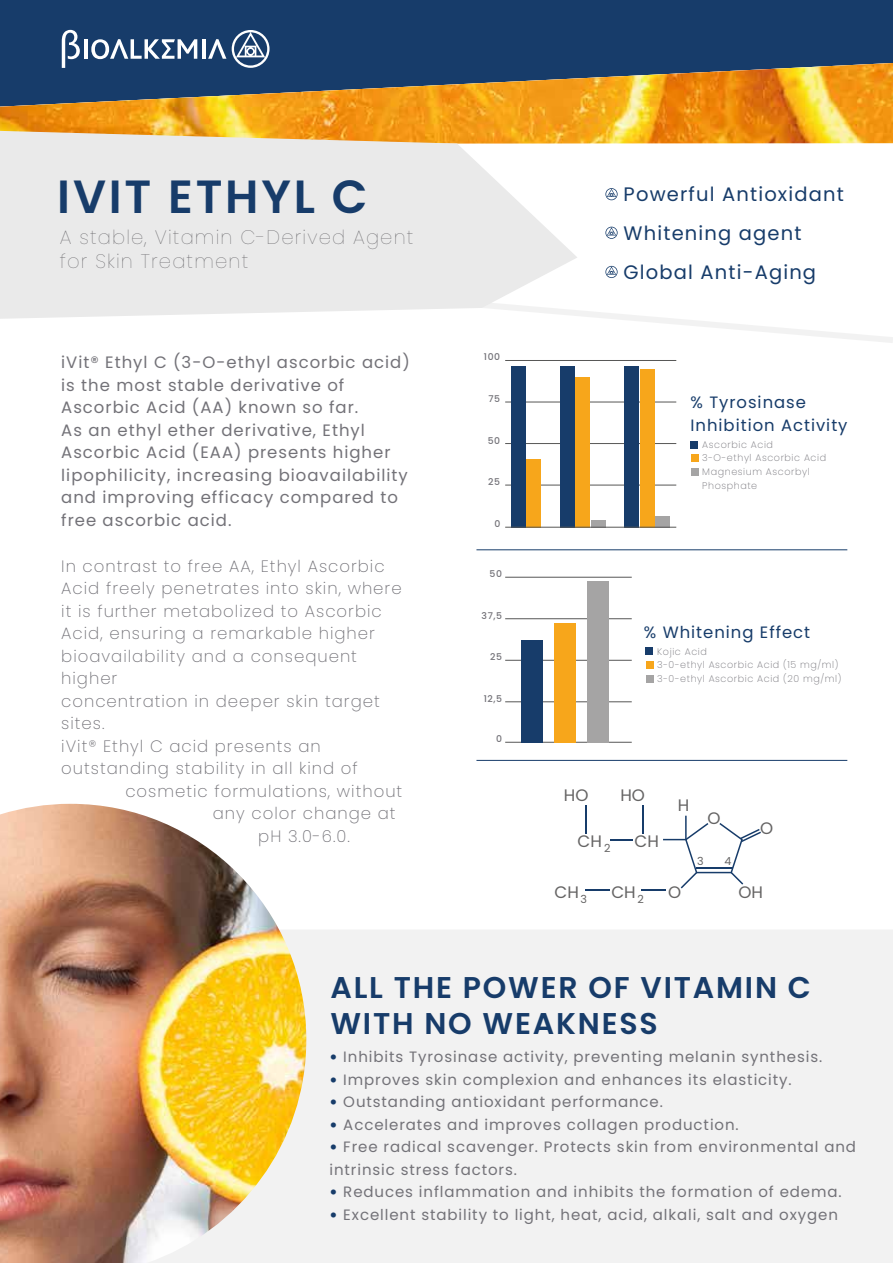
<style>
.page{position:relative;width:893px;height:1263px;background:#fff}
.page>*{position:absolute;margin:0;border:0;box-sizing:border-box;transform-origin:0 0}
.t1{font:600 46.5px "Poppins";letter-spacing:.06em;color:#173c6a}
.t2{font:600 30px/36px "Poppins";letter-spacing:.06em;color:#173c6a}
.t3{font:19.5px/39px "Poppins";letter-spacing:.06em;color:#173c6a}
.t4{font:100 19.5px/23.4px "Poppins";letter-spacing:.06em;color:#5e5d61}
.t5{font:16.65px "Poppins";color:#656464}
.t6{font:200 16.5px/22.5px "Poppins";letter-spacing:.06em;color:#737278}
.t7{font:16.5px/22.5px "Poppins";letter-spacing:.06em;color:#737278}
.t8{font:16.5px/23.2px "Poppins";letter-spacing:.06em;color:#173c6a}
.t9{font:15px/22.5px "Poppins";letter-spacing:.06em;color:#737278}
.t10{font:11.1px "Poppins";color:#656464}
.t11{font:200 9.6px/13.6px "Poppins";letter-spacing:.06em;color:#737278}
.t12{font:500 9.3px "Poppins";letter-spacing:.06em;color:#737278}
.s1{font-weight:900;color:#173c6a}
</style>
<div class="page">
<div style="left:306px;top:930px;width:587px;height:333px;background:#f2f2f2"></div>
<svg style="left:577px;top:310px;width:316px;height:33px"></svg>
<div style="left:0;top:0;width:893px;height:63px;background:#173c6a"></div>
<img style="left:0;top:63px;width:893px;height:81px">
<svg style="left:0;top:131px;width:577px;height:188px;background:#ece9e4"></svg>
<img style="left:0;top:804px;width:306px;height:459px">
<svg style="left:208px;top:39px;width:18px;height:20px"></svg>
<hr style="left:84px;top:39px;width:3px;height:20px;background:#fff">
<hr style="left:202px;top:39px;width:3px;height:20px;background:#fff">
<svg style="left:91px;top:39px;width:106px;height:20px"></svg>
<svg style="left:232px;top:30px;width:38px;height:38px"></svg>
<svg style="left:62px;top:30px;width:18px;height:38px"></svg>
<svg style="left:605px;top:188px;width:13px;height:12px"></svg>
<svg style="left:605px;top:227px;width:13px;height:12px"></svg>
<svg style="left:605px;top:266px;width:13px;height:12px"></svg>
<hr style="left:505px;top:485px;width:171px;height:1px;background:#575756">
<hr style="left:505px;top:443px;width:171px;height:1px;background:#575756">
<hr style="left:505px;top:402px;width:171px;height:1px;background:#575756">
<hr style="left:505px;top:360px;width:171px;height:1px;background:#575756">
<div style="left:511px;top:366px;width:15px;height:161px;background:#173c6a"></div>
<div style="left:527px;top:459px;width:14px;height:68px;background:#f7a61b"></div>
<div style="left:561px;top:366px;width:14px;height:161px;background:#173c6a"></div>
<div style="left:575px;top:377px;width:14px;height:150px;background:#f7a61b"></div>
<div style="left:591px;top:520px;width:14px;height:7px;background:#a5a4a4"></div>
<div style="left:625px;top:366px;width:14px;height:161px;background:#173c6a"></div>
<div style="left:640px;top:369px;width:14px;height:158px;background:#f7a61b"></div>
<div style="left:655px;top:516px;width:14px;height:11px;background:#a5a4a4"></div>
<hr style="left:505px;top:527px;width:171px;height:1px;background:#575756">
<div style="left:690px;top:441px;width:8px;height:7px;background:#173c6a"></div>
<div style="left:691px;top:454px;width:7px;height:8px;background:#f7a61b"></div>
<div style="left:691px;top:468px;width:7px;height:8px;background:#a5a4a4"></div>
<hr style="left:505px;top:742px;width:127px;height:1px;background:#575756">
<hr style="left:505px;top:701px;width:127px;height:1px;background:#575756">
<hr style="left:505px;top:660px;width:127px;height:1px;background:#575756">
<hr style="left:505px;top:618px;width:127px;height:1px;background:#575756">
<hr style="left:505px;top:577px;width:127px;height:1px;background:#575756">
<div style="left:522px;top:640px;width:21px;height:102px;background:#173c6a"></div>
<div style="left:554px;top:623px;width:22px;height:119px;background:#f7a61b"></div>
<div style="left:587px;top:581px;width:22px;height:161px;background:#a5a4a4"></div>
<div style="left:645px;top:647px;width:8px;height:8px;background:#173c6a"></div>
<div style="left:646px;top:661px;width:7px;height:8px;background:#f7a61b"></div>
<div style="left:646px;top:675px;width:7px;height:7px;background:#a5a4a4"></div>
<hr style="left:476px;top:549px;width:371px;height:1px;background:#173c6a">
<hr style="left:476px;top:760px;width:371px;height:1px;background:#173c6a">
<svg style="left:610px;top:839px;width:23px;height:1px"></svg>
<svg style="left:663px;top:816px;width:98px;height:72px"></svg>
<hr style="left:642px;top:805px;width:2px;height:28px;background:#173c6a">
<svg style="left:585px;top:805px;width:1px;height:28px"></svg>
<hr style="left:642px;top:889px;width:24px;height:2px;background:#173c6a">
<hr style="left:585px;top:889px;width:24px;height:2px;background:#173c6a">
<h1 class="t1" style="left:57px;top:170px;width:312px">IVIT ETHYL C</h1>
<h3 class="t4" style="left:60px;top:226px;width:355px">A stable, Vitamin C-Derived Agent for Skin Treatment</h3>
<p class="t7" style="left:61px;top:351px;width:350px">iVit® Ethyl C (3-O-ethyl ascorbic acid) is the most stable derivative of Ascorbic Acid (AA) known so far.<br>As an ethyl ether derivative, Ethyl Ascorbic Acid (EAA) presents higher lipophilicity, increasing bioavailability and improving efficacy compared to free ascorbic acid.</p>
<p class="t6" style="left:61px;top:555px;width:342px">In contrast to free AA, Ethyl Ascorbic<br>Acid freely penetrates into skin, where it is further metabolized to Ascorbic<br>Acid, ensuring a remarkable higher bioavailability and a consequent higher<br>concentration in deeper skin target sites.<br>iVit® Ethyl C acid presents an outstanding stability in all kind of</p>
<p class="t6" style="left:125px;top:780px;width:279px">cosmetic formulations, without</p>
<p class="t6" style="left:213px;top:802px;width:184px">any color change at</p>
<p class="t6" style="left:258px;top:825px;width:93px">pH 3.0-6.0.</p>
<p class="t12" style="left:484px;top:352px;width:18px">100</p>
<p class="t12" style="left:488px;top:393px;width:13px">75</p>
<p class="t12" style="left:488px;top:435px;width:14px">50</p>
<p class="t12" style="left:488px;top:476px;width:13px">25</p>
<p class="t12" style="left:495px;top:518px;width:7px">0</p>
<p class="t12" style="left:490px;top:568px;width:14px">50</p>
<p class="t12" style="left:482px;top:610px;width:22px">37,5</p>
<p class="t12" style="left:490px;top:652px;width:13px">25</p>
<p class="t12" style="left:484px;top:693px;width:20px">12,5</p>
<p class="t12" style="left:496px;top:734px;width:7px">0</p>
<h3 class="t3" style="left:624px;top:174px;width:222px">Powerful Antioxidant<br>Whitening agent<br>Global Anti-Aging</h3>
<p class="t8" style="left:690px;top:391px;width:159px">% Tyrosinase<br>Inhibition Activity</p>
<p class="t11" style="left:702px;top:437px;width:125px">Ascorbic Acid<br>3-O-ethyl Ascorbic Acid<br>Magnesium Ascorbyl<br>Phosphate</p>
<p class="t8" style="left:644px;top:621px;width:168px">% Whitening Effect</p>
<p class="t11" style="left:657px;top:644px;width:186px">Kojic Acid<br>3-0-ethyl Ascorbic Acid (15 mg/ml)<br>3-0-ethyl Ascorbic Acid (20 mg/ml)</p>
<p class="t5" style="left:564px;top:786px;width:26px">HO</p>
<p class="t5" style="left:620px;top:785px;width:26px">HO</p>
<p class="t5" style="left:578px;top:831px;width:34px">CH<sub>2</sub></p>
<p class="t5" style="left:635px;top:831px;width:26px">CH</p>
<p class="t5" style="left:678px;top:795px;width:13px">H</p>
<p class="t5" style="left:707px;top:808px;width:15px">O</p>
<p class="t10" style="left:697px;top:855px;width:8px">3</p>
<p class="t10" style="left:725px;top:855px;width:8px">4</p>
<p class="t5" style="left:760px;top:818px;width:15px">O</p>
<p class="t5" style="left:554px;top:882px;width:34px">CH<sub>3</sub></p>
<p class="t5" style="left:611px;top:882px;width:34px">CH<sub>2</sub></p>
<p class="t5" style="left:668px;top:882px;width:15px">O</p>
<p class="t5" style="left:738px;top:882px;width:26px">OH</p>
<h2 class="t2" style="left:330px;top:969px;width:482px">ALL THE POWER OF VITAMIN C<br>WITH NO WEAKNESS</h2>
<p class="t9" style="left:329px;top:1046px;width:494px"><span class="s1">•</span> Inhibits Tyrosinase activity, preventing melanin synthesis.</p>
<p class="t9" style="left:329px;top:1068px;width:464px"><span class="s1">•</span> Improves skin complexion and enhances its elasticity.</p>
<p class="t9" style="left:329px;top:1091px;width:335px"><span class="s1">•</span> Outstanding antioxidant performance.</p>
<p class="t9" style="left:329px;top:1113px;width:411px"><span class="s1">•</span> Accelerates and improves collagen production.</p>
<p class="t9" style="left:329px;top:1136px;width:528px"><span class="s1">•</span> Free radical scavenger. Protects skin from environmental and intrinsic stress factors.</p>
<p class="t9" style="left:329px;top:1181px;width:514px"><span class="s1">•</span> Reduces inflammation and inhibits the formation of edema.</p>
<p class="t9" style="left:329px;top:1203px;width:510px"><span class="s1">•</span> Excellent stability to light, heat, acid, alkali, salt and oxygen</p>
</div>
